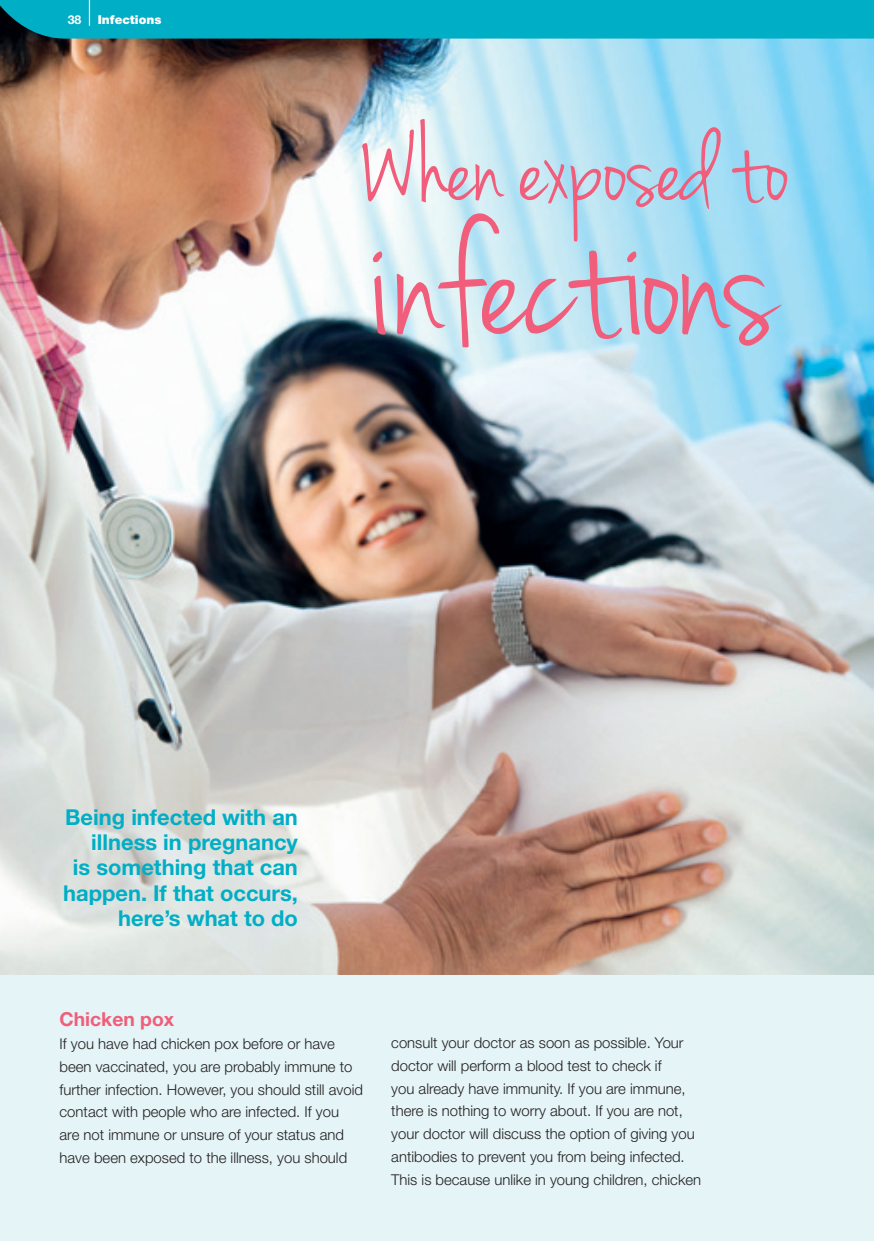
<style>
.page{position:relative;width:874px;height:1241px;background:#fff}
.page>*{position:absolute;margin:0;border:0;box-sizing:border-box;transform-origin:0 0}
.t1{font:188.12px "Jenna Sue";letter-spacing:-.01em;color:#f05e7b}
.t2{font:112.7px "Jenna Sue";letter-spacing:-.01em;color:#f05e7b}
.t3{font:700 21.88px/25.4px "Helvetica Neue LT Std";color:#00aec5;text-align:right}
.t4{font:700 19.25px "Helvetica Neue LT Std";color:#f05e7b}
.t5{font:300 14.88px/22.8px "Helvetica Neue LT Std";color:#231f20}
.t6{font:900 12.25px "Helvetica Neue LT Std";color:#fff}
.t7{font:700 12.25px "Helvetica Neue LT Std";color:#fff}
</style>
<div class="page">
<div style="left:0;top:0;width:873px;height:1240px;background:#e4f4f7"></div>
<img style="left:0;top:41px;width:873px;height:933px">
<svg style="left:0;top:0;width:874px;height:41px"></svg>
<p class="t7" style="left:68px;top:12px;width:15px">38</p>
<p class="t6" style="left:98px;top:12px;width:65px">Infections</p>
<p class="t2" style="left:361px;top:102px;width:429px">When exposed to</p>
<p class="t1" style="left:369px;top:171px;width:408px">infections</p>
<p class="t3" style="left:63px;top:803px;width:236px">Being infected with an illness in pregnancy<br>is something that can happen. If that occurs, here’s what to do</p>
<p class="t4" style="left:60px;top:1007px;width:116px">Chicken pox</p>
<p class="t5" style="left:60px;top:1031px;width:305px">If you have had chicken pox before or have been vaccinated, you are probably immune to further infection. However, you should still avoid contact with people who are infected. If you<br>are not immune or unsure of your status and have been exposed to the illness, you should</p>
<p class="t5" style="left:391px;top:1030px;width:311px">consult your doctor as soon as possible. Your doctor will perform a blood test to check if<br>you already have immunity. If you are immune, there is nothing to worry about. If you are not, your doctor will discuss the option of giving you antibodies to prevent you from being infected.<br>This is because unlike in young children, chicken</p>
</div>
